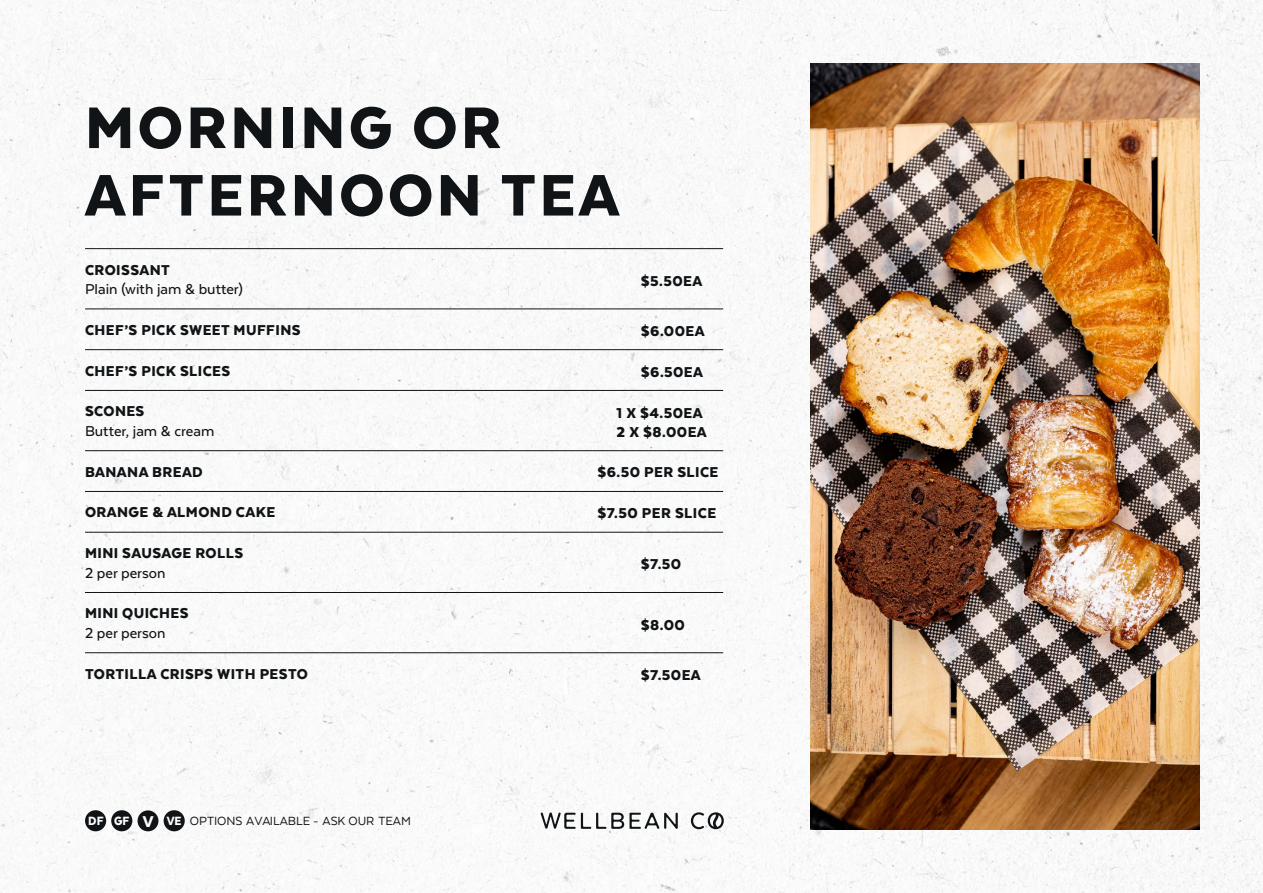
<style>
.page{position:relative;width:1263px;height:893px;background:#fff}
.page>*{position:absolute;margin:0;border:0;box-sizing:border-box;transform-origin:0 0}
.Heading_Two{font:900 67.5px/67.5px "Texta";letter-spacing:.05em;color:#111416}
.Menu_Headings{font:900 16.5px/19.5px "Texta";letter-spacing:.025em;color:#111416}
.Prices{font:900 16.5px/19.5px "Texta";letter-spacing:.025em;color:#111416}
.Menu_Headings-2{font:500 16.5px/19.5px "Texta";color:#111416}
.t1{font:13.65px "Texta";color:#111416}
.s1{font-weight:900}
.s2{font-weight:500}
.s3{font-weight:900;font-size:13.8px;color:#fff}
.s4{font-weight:900;font-size:18px;color:#fff}
</style>
<div class="page">
<hr style="left:85px;top:248px;width:638px;height:1px;background:#111416">
<hr style="left:85px;top:309px;width:638px;height:1px;background:#111416">
<hr style="left:85px;top:349px;width:638px;height:1px;background:#111416">
<hr style="left:85px;top:390px;width:638px;height:1px;background:#111416">
<hr style="left:85px;top:450px;width:638px;height:1px;background:#111416">
<hr style="left:85px;top:491px;width:638px;height:1px;background:#111416">
<hr style="left:85px;top:532px;width:638px;height:1px;background:#111416">
<hr style="left:85px;top:592px;width:638px;height:1px;background:#111416">
<hr style="left:85px;top:652px;width:638px;height:1px;background:#111416">
<img style="left:810px;top:64px;width:389px;height:765px">
<svg style="left:691px;top:812px;width:33px;height:17px"></svg>
<svg style="left:540px;top:812px;width:138px;height:17px"></svg>
<div style="left:138px;top:810px;width:20px;height:21px;background:#111416;border-radius:50%"></div>
<div style="left:111px;top:810px;width:21px;height:21px;background:#111416;border-radius:50%"></div>
<div style="left:85px;top:810px;width:21px;height:21px;background:#111416;border-radius:50%"></div>
<div style="left:164px;top:810px;width:21px;height:21px;background:#111416;border-radius:50%"></div>
<p class="Heading_Two" style="left:85px;top:93px;width:536px">MORNING OR<br>AFTERNOON TEA</p>
<p class="Menu_Headings-2" style="left:85px;top:260px;width:159px"><span class="s1">CROISSANT<br></span>Plain (with jam &amp; butter)</p>
<p class="Menu_Headings" style="left:85px;top:320px;width:217px">CHEF’S PICK SWEET MUFFINS</p>
<p class="Menu_Headings" style="left:85px;top:361px;width:147px">CHEF’S PICK SLICES</p>
<p class="Menu_Headings-2" style="left:85px;top:401px;width:131px"><span class="s1">SCONES<br></span>Butter, jam &amp; cream</p>
<p class="Menu_Headings" style="left:85px;top:462px;width:119px">BANANA BREAD</p>
<p class="Menu_Headings" style="left:85px;top:502px;width:192px">ORANGE &amp; ALMOND CAKE</p>
<p class="Menu_Headings" style="left:85px;top:543px;width:160px">MINI SAUSAGE ROLLS<br><span class="s2">2 per person</span></p>
<p class="Menu_Headings" style="left:85px;top:603px;width:105px">MINI QUICHES<br><span class="s2">2 per person</span></p>
<p class="Menu_Headings" style="left:85px;top:664px;width:224px">TORTILLA CRISPS WITH PESTO</p>
<p class="t1" style="left:88px;top:813px;width:324px"><span class="s3">DF GF</span> <span class="s4">V</span> <span class="s3">VE</span> OPTIONS AVAILABLE - ASK OUR TEAM</p>
<p class="Prices" style="left:641px;top:271px;width:63px">$5.50EA</p>
<p class="Prices" style="left:641px;top:321px;width:65px">$6.00EA</p>
<p class="Prices" style="left:641px;top:362px;width:64px">$6.50EA</p>
<p class="Prices" style="left:617px;top:403px;width:92px">1 X $4.50EA<br>2 X $8.00EA</p>
<p class="Prices" style="left:597px;top:462px;width:122px">$6.50 PER SLICE</p>
<p class="Prices" style="left:597px;top:503px;width:120px">$7.50 PER SLICE</p>
<p class="Prices" style="left:641px;top:554px;width:42px">$7.50</p>
<p class="Prices" style="left:641px;top:615px;width:46px">$8.00</p>
<p class="Prices" style="left:641px;top:665px;width:61px">$7.50EA</p>
</div>
